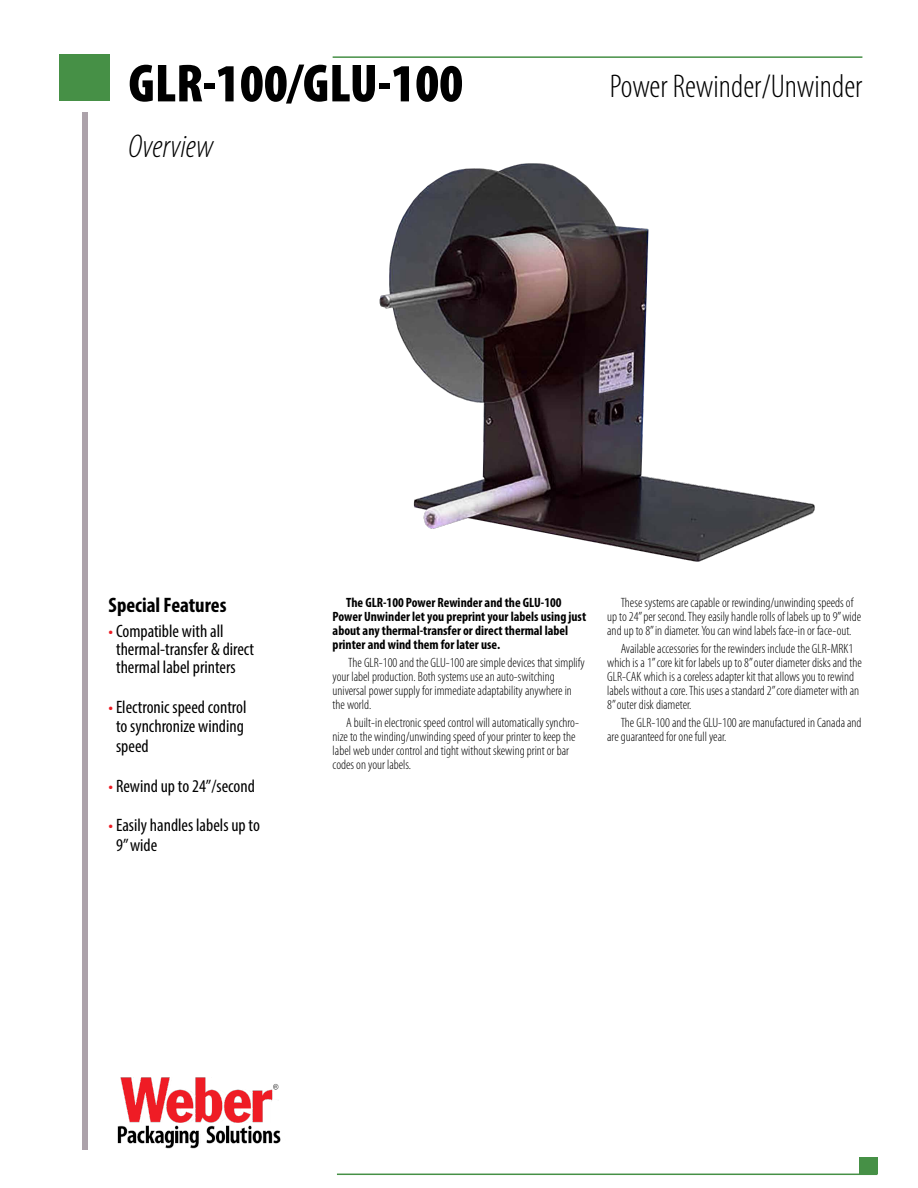
<style>
.page{position:relative;width:918px;height:1188px;background:#fff}
.page>*{position:absolute;margin:0;border:0;box-sizing:border-box;transform-origin:0 0}
.t1{font:900 condensed 54px "Myriad Pro";color:#000}
.t2{font:300 condensed 33px "Myriad Pro";color:#000}
.t3{font:italic 300 condensed 33px "Myriad Pro";color:#000}
.t4{font:700 condensed 21px "Myriad Pro";color:#000}
.t5{font:condensed 18px/19.5px "Myriad Pro";color:#000}
.t6{font:300 condensed 13.5px/14px "Myriad Pro";color:#000}
.t7{font:700 condensed 13.5px/14px "Myriad Pro";color:#000}
.s1{color:#ed1d24}
</style>
<div class="page">
<div style="left:59px;top:54px;width:51px;height:46px;background:#469046"></div>
<div style="left:82px;top:112px;width:6px;height:1038px;background:#aca2aa"></div>
<hr style="left:333px;top:56px;width:529px;height:2px;background:#469046">
<hr style="left:337px;top:1174px;width:541px;height:1px;background:#469046">
<div style="left:860px;top:1158px;width:18px;height:16px;background:#469046"></div>
<img style="left:117px;top:1077px;width:164px;height:72px">
<img style="left:379px;top:163px;width:436px;height:399px">
<h1 class="t1" style="left:129px;top:49px;width:336px">GLR-100/GLU-100</h1>
<h2 class="t3" style="left:129px;top:128px;width:86px">Overview</h2>
<h2 class="t2" style="left:610px;top:69px;width:254px">Power Rewinder/Unwinder</h2>
<h3 class="t4" style="left:109px;top:592px;width:119px">Special Features</h3>
<h3 class="t5" style="left:116px;top:622px;width:140px;line-height:18px;text-indent:-8px"><span class="s1">•</span> Compatible with all thermal-transfer &amp; direct thermal label printers</h3>
<h3 class="t5" style="left:116px;top:697px;width:132px;text-indent:-8px"><span class="s1">•</span> Electronic speed control to synchronize winding speed</h3>
<h3 class="t5" style="left:109px;top:776px;width:148px"><span class="s1">•</span> Rewind up to 24”/second</h3>
<h3 class="t5" style="left:116px;top:815px;width:145px;text-indent:-8px"><span class="s1">•</span> Easily handles labels up to<br>9” wide</h3>
<p class="t7" style="left:333px;top:595px;width:255px;text-indent:14px">The GLR-100 Power Rewinder and the GLU-100<br>Power Unwinder let you preprint your labels using just about any thermal-transfer or direct thermal label printer and wind them for later use.</p>
<p class="t6" style="left:333px;top:656px;width:254px;text-indent:16px">The GLR-100 and the GLU-100 are simple devices that simplify your label production. Both systems use an auto-switching universal power supply for immediate adaptability anywhere in the world.</p>
<p class="t6" style="left:333px;top:716px;width:248px;text-indent:14px">A built-in electronic speed control will automatically synchro&shy;nize to the winding/unwinding speed of your printer to keep the label web under control and tight without skewing print or bar codes on your labels.</p>
<p class="t6" style="left:607px;top:596px;width:255px;text-indent:14px">These systems are capable or rewinding/unwinding speeds of up to 24” per second. They easily handle rolls of labels up to 9” wide and up to 8” in diameter. You can wind labels face-in or face-out.</p>
<p class="t6" style="left:607px;top:642px;width:256px;text-indent:14px">Available accessories for the rewinders include the GLR-MRK1 which is a 1” core kit for labels up to 8” outer diameter disks and the GLR-CAK which is a coreless adapter kit that allows you to rewind labels without a core. This uses a standard 2” core diameter with an 8” outer disk diameter.</p>
<p class="t6" style="left:607px;top:716px;width:256px;text-indent:14px">The GLR-100 and the GLU-100 are manufactured in Canada and are guaranteed for one full year.</p>
</div>
